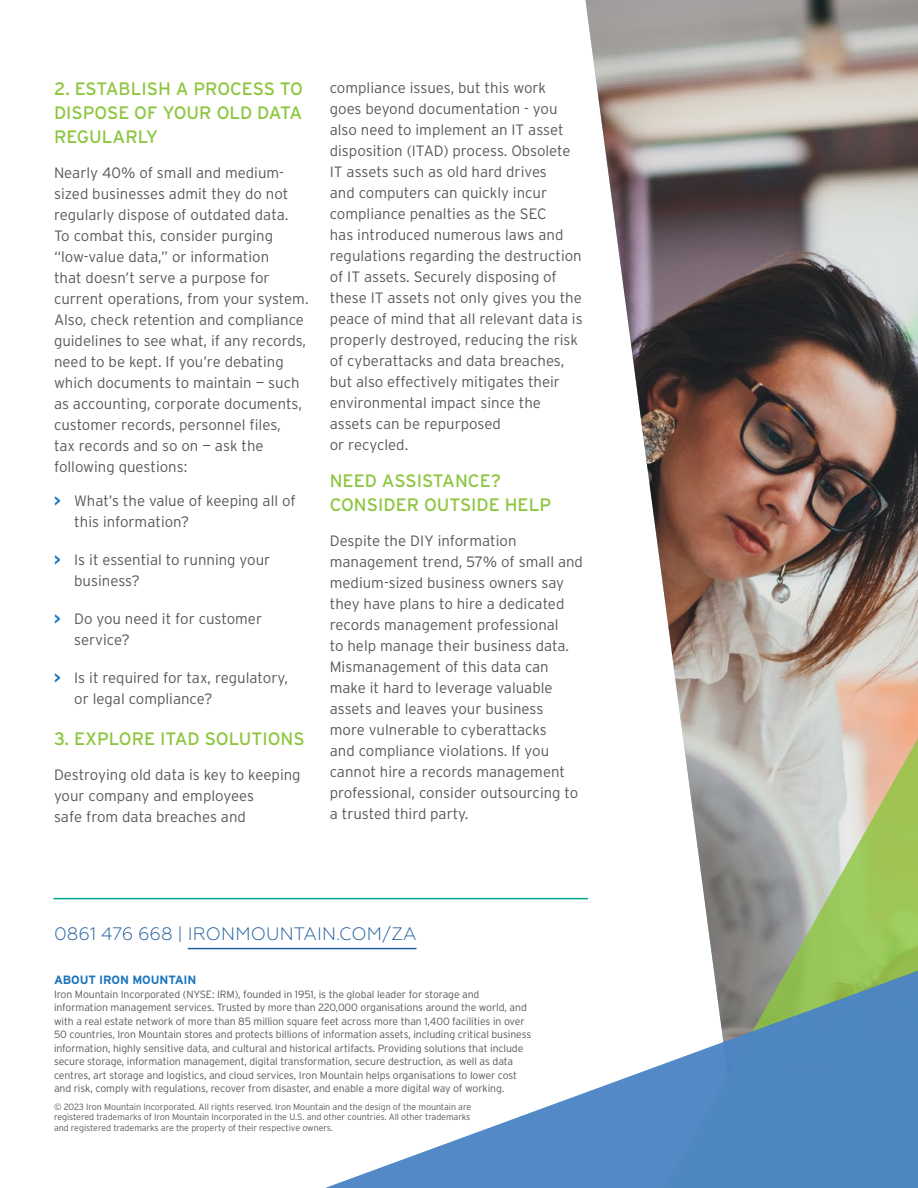
<style>
.page{position:relative;width:918px;height:1188px;background:#fff}
.page>*{position:absolute;margin:0;border:0;box-sizing:border-box;transform-origin:0 0}
.t1{font:18px/24px "Interstate";color:#8dc63f;text-align:justify}
.t2{font:300 18px "Geometria";letter-spacing:.01em;color:#215e9e}
.t3{font:300 15px/21px "Interstate";color:#58595b}
.t4{font:700 12px "Interstate";letter-spacing:-.01em;color:#1c75bc}
.t5{font:300 10.5px/13.5px "Interstate";letter-spacing:-.01em;color:#58595b}
.t6{font:300 9px/10.5px "Interstate";letter-spacing:-.01em;color:#58595b;text-align:justify}
.s1{font-weight:700;color:#1c75bc}
</style>
<div class="page">
<img style="left:584px;top:0;width:334px;height:900px">
<svg style="left:657px;top:716px;width:261px;height:247px"></svg>
<hr style="left:188px;top:948px;width:229px;height:1px;background:#215e9e">
<svg style="left:325px;top:963px;width:593px;height:225px"></svg>
<hr style="left:53px;top:898px;width:535px;height:1px;background:#00a88e">
<p class="t1" style="left:54px;top:77px;width:251px">2. ESTABLISH A PROCESS TO DISPOSE OF YOUR OLD DATA REGULARLY</p>
<p class="t3" style="left:54px;top:162px;width:256px">Nearly 40% of small and medium&shy;sized businesses admit they do not regularly dispose of outdated data.<br>To combat this, consider purging “low‑value data,” or information<br>that doesn’t serve a purpose for current operations, from your system.<br>Also, check retention and compliance guidelines to see what, if any records, need to be kept. If you’re debating which documents to maintain — such as accounting, corporate documents, customer records, personnel files,<br>tax records and so on — ask the following questions:</p>
<p class="t3" style="left:74px;top:490px;width:223px;text-indent:-20px"><span class="s1">&gt;</span> What’s the value of keeping all of this information?</p>
<p class="t3" style="left:74px;top:549px;width:198px;text-indent:-20px"><span class="s1">&gt;</span> Is it essential to running your business?</p>
<p class="t3" style="left:74px;top:608px;width:189px;text-indent:-20px"><span class="s1">&gt;</span> Do you need it for customer service?</p>
<p class="t3" style="left:74px;top:667px;width:215px;text-indent:-20px"><span class="s1">&gt;</span> Is it required for tax, regulatory, or legal compliance?</p>
<p class="t1" style="left:54px;top:727px;width:252px">3. EXPLORE ITAD SOLUTIONS</p>
<p class="t3" style="left:54px;top:764px;width:248px">Destroying old data is key to keeping your company and employees<br>safe from data breaches and</p>
<p class="t3" style="left:330px;top:77px;width:254px">compliance issues, but this work<br>goes beyond documentation - you also need to implement an IT asset disposition (ITAD) process. Obsolete IT assets such as old hard drives<br>and computers can quickly incur compliance penalties as the SEC<br>has introduced numerous laws and regulations regarding the destruction of IT assets. Securely disposing of these IT assets not only gives you the peace of mind that all relevant data is properly destroyed, reducing the risk of cyberattacks and data breaches, but also effectively mitigates their environmental impact since the assets can be repurposed<br>or recycled.</p>
<p class="t1" style="left:330px;top:469px;width:223px">NEED ASSISTANCE?<br>CONSIDER OUTSIDE HELP</p>
<p class="t3" style="left:330px;top:530px;width:255px">Despite the DIY information management trend, 57% of small and medium-sized business owners say they have plans to hire a dedicated records management professional<br>to help manage their business data.<br>Mismanagement of this data can make it hard to leverage valuable assets and leaves your business<br>more vulnerable to cyberattacks<br>and compliance violations. If you cannot hire a records management professional, consider outsourcing to a trusted third party.</p>
<p class="t2" style="left:54px;top:923px;width:364px">0861 476 668 | IRONMOUNTAIN.COM/ZA</p>
<p class="t4" style="left:54px;top:973px;width:144px">ABOUT IRON MOUNTAIN</p>
<p class="t5" style="left:54px;top:987px;width:479px">Iron Mountain Incorporated (NYSE: IRM), founded in 1951, is the global leader for storage and information management services. Trusted by more than 220,000 organisations around the world, and with a real estate network of more than 85 million square feet across more than 1,400 facilities in over 50 countries, Iron Mountain stores and protects billions of information assets, including critical business information, highly sensitive data, and cultural and historical artifacts. Providing solutions that include secure storage, information management, digital transformation, secure destruction, as well as data centres, art storage and logistics, and cloud services, Iron Mountain helps organisations to lower cost and risk, comply with regulations, recover from disaster, and enable a more digital way of working.</p>
<p class="t6" style="left:54px;top:1101px;width:419px">© 2023 Iron Mountain Incorporated. All rights reserved. Iron Mountain and the design of the mountain are registered trademarks of Iron Mountain Incorporated in the U.S. and other countries. All other trademarks and registered trademarks are the property of their respective owners.</p>
</div>
